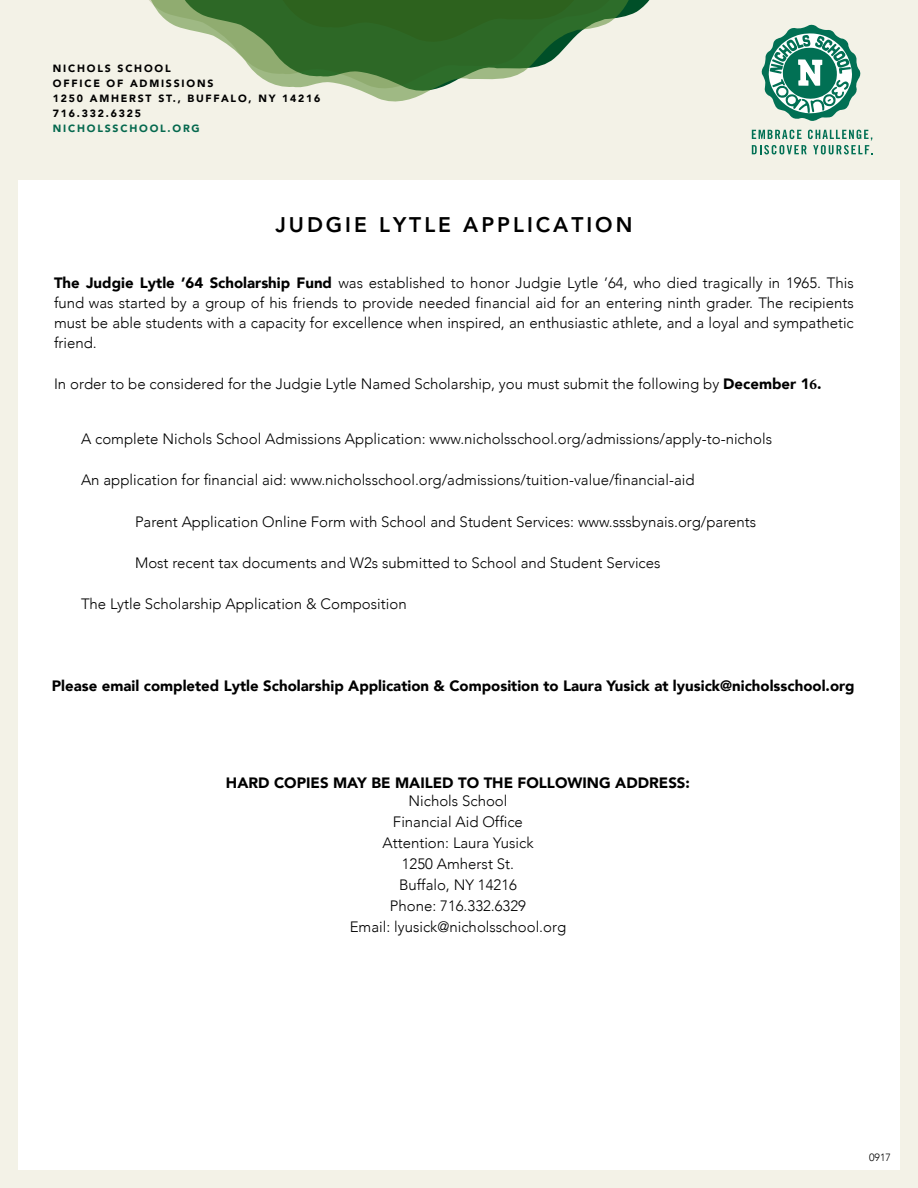
<style>
.page{position:relative;width:918px;height:1188px;background:#fff}
.page>*{position:absolute;margin:0;border:0;box-sizing:border-box;transform-origin:0 0}
.t1{font:800 21px "Avenir LT Pro";letter-spacing:.145em;color:#000}
.t2{font:300 15px/21px "Avenir";color:#000;text-align:justify}
.t3{font:900 15px "Avenir";color:#000}
.t4{font:900 10.5px/15px "Avenir";letter-spacing:.17em;color:#000}
.t5{font:900 10.5px "Avenir";letter-spacing:.17em;color:#05694e}
.t6{font:300 10.5px "Avenir";color:#000}
.s1{font-weight:900}
.s2{font-family:"Minion Pro";font-weight:700}
</style>
<div class="page">
<div style="left:0;top:0;width:918px;height:1188px;border:18px solid #f3f2e7"></div>
<div style="left:0;top:0;width:918px;height:179px;background:#f3f2e7"></div>
<svg style="left:149px;top:0;width:501px;height:101px"></svg>
<svg style="left:761px;top:25px;width:100px;height:96px"></svg>
<svg style="left:752px;top:130px;width:120px;height:24px"></svg>
<p class="t4" style="left:53px;top:60px;width:269px">NICHOLS SCHOOL<br>OFFICE OF ADMISSIONS<br>1250 AMHERST ST., BUFFALO, NY 14216<br>716.332.6325</p>
<p class="t5" style="left:53px;top:119px;width:148px">NICHOLSSCHOOL.ORG</p>
<h1 class="t1" style="left:275px;top:212px;width:359px">JUDGIE LYTLE APPLICATION</h1>
<p class="t2" style="left:54px;top:273px;width:801px;line-height:19.8px"><span class="s1">The Judgie Lytle ’64 Scholarship Fund</span> was established to honor Judgie Lytle ’64, who died tragically in 1965. This fund was started by a group of his friends to provide needed financial aid for an entering ninth grader. The recipients must be able students with a capacity for excellence when inspired, an enthusiastic athlete, and a loyal and sympathetic friend.</p>
<p class="t2" style="left:54px;top:373px;width:769px">In order to be considered for the Judgie Lytle Named Scholarship, you must submit the following by <span class="s1">December 1</span><span class="s2">6</span><span class="s1">.</span></p>
<p class="t2" style="left:81px;top:428px;width:693px">A complete Nichols School Admissions Application: www.nicholsschool.org/admissions/apply-to-nichols</p>
<p class="t2" style="left:81px;top:470px;width:615px">An application for financial aid: www.nicholsschool.org/admissions/tuition-value/financial-aid</p>
<p class="t2" style="left:135px;top:511px;width:623px">Parent Application Online Form with School and Student Services: www.sssbynais.org/parents</p>
<p class="t2" style="left:135px;top:552px;width:527px">Most recent tax documents and W2s submitted to School and Student Services</p>
<p class="t2" style="left:81px;top:593px;width:327px">The Lytle Scholarship Application &amp; Composition</p>
<p class="t3" style="left:52px;top:673px;width:804px">Please email completed Lytle Scholarship Application &amp; Composition to Laura Yusick at lyusick@nicholsschool.org</p>
<p class="t3" style="left:226px;top:770px;width:466px">HARD COPIES MAY BE MAILED TO THE FOLLOWING ADDRESS:</p>
<p class="t2" style="left:350px;top:791px;width:218px;text-align:center">Nichols School<br>Financial Aid Office<br>Attention: Laura Yusick<br>1250 Amherst St.<br>Buffalo, NY 14216<br>Phone: 716.332.6329<br>Email: lyusick@nicholsschool.org</p>
<p class="t6" style="left:869px;top:1151px;width:23px">0917</p>
</div>
